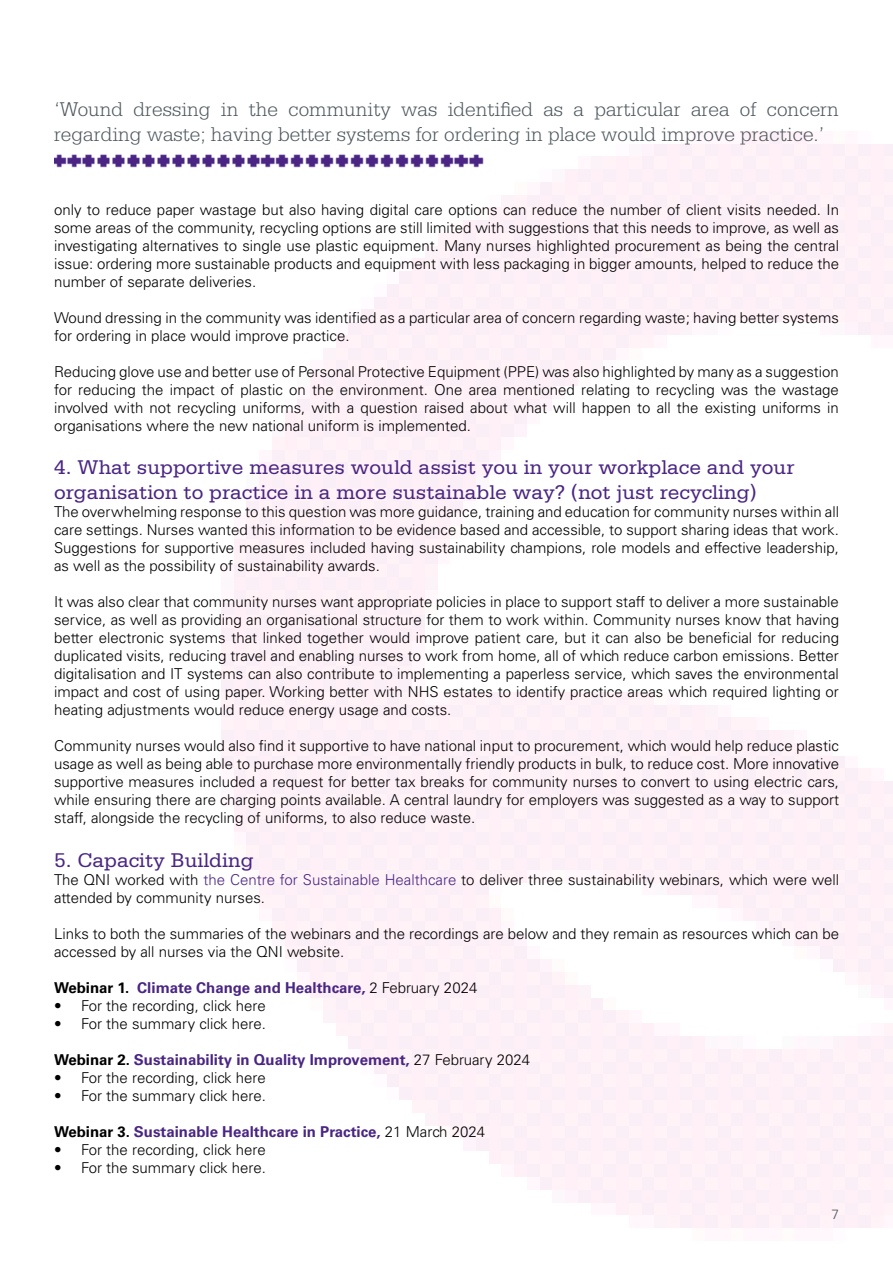
<style>
.page{position:relative;width:893px;height:1263px;background:#fff}
.page>*{position:absolute;margin:0;border:0;box-sizing:border-box;transform-origin:0 0}
.t1{font:300 21px/25.2px "Serifa Std";color:#4c565c}
.t2{font:21px/25.2px "Serifa Std";color:#4a2683}
.t3{font:300 15px/18px "Univers LT Std";color:#000;text-align:justify}
.t4{font:700 15px "Univers LT Std";color:#4a2683}
.t5{font:300 13.5px "Univers LT Std";color:#4c565c}
.s1{color:#4a2683}
.s2{color:#000}
.s3{font-weight:300;color:#000}
</style>
<div class="page">
<img style="left:54px;top:154px;width:429px;height:13px">
<h1 class="t1" style="left:54px;top:97px;width:786px">‘Wound dressing in the community was identified as a particular area of concern regarding waste; having better systems for ordering in place would improve practice.’</h1>
<p class="t3" style="left:54px;top:202px;width:786px">only to reduce paper wastage but also having digital care options can reduce the number of client visits needed. In some areas of the community, recycling options are still limited with suggestions that this needs to improve, as well as investigating alternatives to single use plastic equipment. Many nurses highlighted procurement as being the central issue: ordering more sustainable products and equipment with less packaging in bigger amounts, helped to reduce the number of separate deliveries.</p>
<p class="t3" style="left:54px;top:310px;width:786px">Wound dressing in the community was identified as a particular area of concern regarding waste; having better systems for ordering in place would improve practice.</p>
<p class="t3" style="left:54px;top:364px;width:786px">Reducing glove use and better use of Personal Protective Equipment (PPE) was also highlighted by many as a suggestion for reducing the impact of plastic on the environment. One area mentioned relating to recycling was the wastage involved with not recycling uniforms, with a question raised about what will happen to all the existing uniforms in organisations where the new national uniform is implemented.</p>
<h1 class="t2" style="left:54px;top:456px;width:742px">4. What supportive measures would assist you in your workplace and your organisation to practice in a more sustainable way? (not just recycling)</h1>
<p class="t3" style="left:54px;top:504px;width:786px">The overwhelming response to this question was more guidance, training and education for community nurses within all care settings. Nurses wanted this information to be evidence based and accessible, to support sharing ideas that work.<br>Suggestions for supportive measures included having sustainability champions, role models and effective leadership, as well as the possibility of sustainability awards.</p>
<p class="t3" style="left:54px;top:594px;width:786px">It was also clear that community nurses want appropriate policies in place to support staff to deliver a more sustainable service, as well as providing an organisational structure for them to work within. Community nurses know that having better electronic systems that linked together would improve patient care, but it can also be beneficial for reducing duplicated visits, reducing travel and enabling nurses to work from home, all of which reduce carbon emissions. Better digitalisation and IT systems can also contribute to implementing a paperless service, which saves the environmental impact and cost of using paper. Working better with NHS estates to identify practice areas which required lighting or heating adjustments would reduce energy usage and costs.</p>
<p class="t3" style="left:54px;top:738px;width:787px">Community nurses would also find it supportive to have national input to procurement, which would help reduce plastic usage as well as being able to purchase more environmentally friendly products in bulk, to reduce cost. More innovative supportive measures included a request for better tax breaks for community nurses to convert to using electric cars, while ensuring there are charging points available. A central laundry for employers was suggested as a way to support staff, alongside the recycling of uniforms, to also reduce waste.</p>
<h1 class="t2" style="left:54px;top:848px;width:201px">5. Capacity Building</h1>
<p class="t3" style="left:54px;top:871px;width:787px">The QNI worked with <span class="s1">the Centre for Sustainable Healthcare</span> to deliver three sustainability webinars, which were well attended by community nurses.</p>
<p class="t3" style="left:54px;top:925px;width:786px">Links to both the summaries of the webinars and the recordings are below and they remain as resources which can be accessed by all nurses via the QNI website.</p>
<p class="t4" style="left:54px;top:981px;width:425px"><span class="s2">Webinar 1.</span> Climate Change and Healthcare, <span class="s3">2 February 2024</span></p>
<p class="t3" style="left:54px;top:997px;width:213px">• For the recording, click here</p>
<p class="t3" style="left:54px;top:1015px;width:214px">• For the summary click here.</p>
<p class="t4" style="left:54px;top:1053px;width:478px"><span class="s2">Webinar 2.</span> Sustainability in Quality Improvement, <span class="s3">27 February 2024</span></p>
<p class="t3" style="left:54px;top:1069px;width:213px">• For the recording, click here</p>
<p class="t3" style="left:54px;top:1087px;width:214px">• For the summary click here.</p>
<p class="t4" style="left:54px;top:1125px;width:433px"><span class="s2">Webinar 3.</span> Sustainable Healthcare in Practice, <span class="s3">21 March 2024</span></p>
<p class="t3" style="left:54px;top:1141px;width:213px">• For the recording, click here</p>
<p class="t3" style="left:54px;top:1159px;width:214px">• For the summary click here.</p>
<p class="t5" style="left:831px;top:1209px;width:9px">7</p>
</div>
